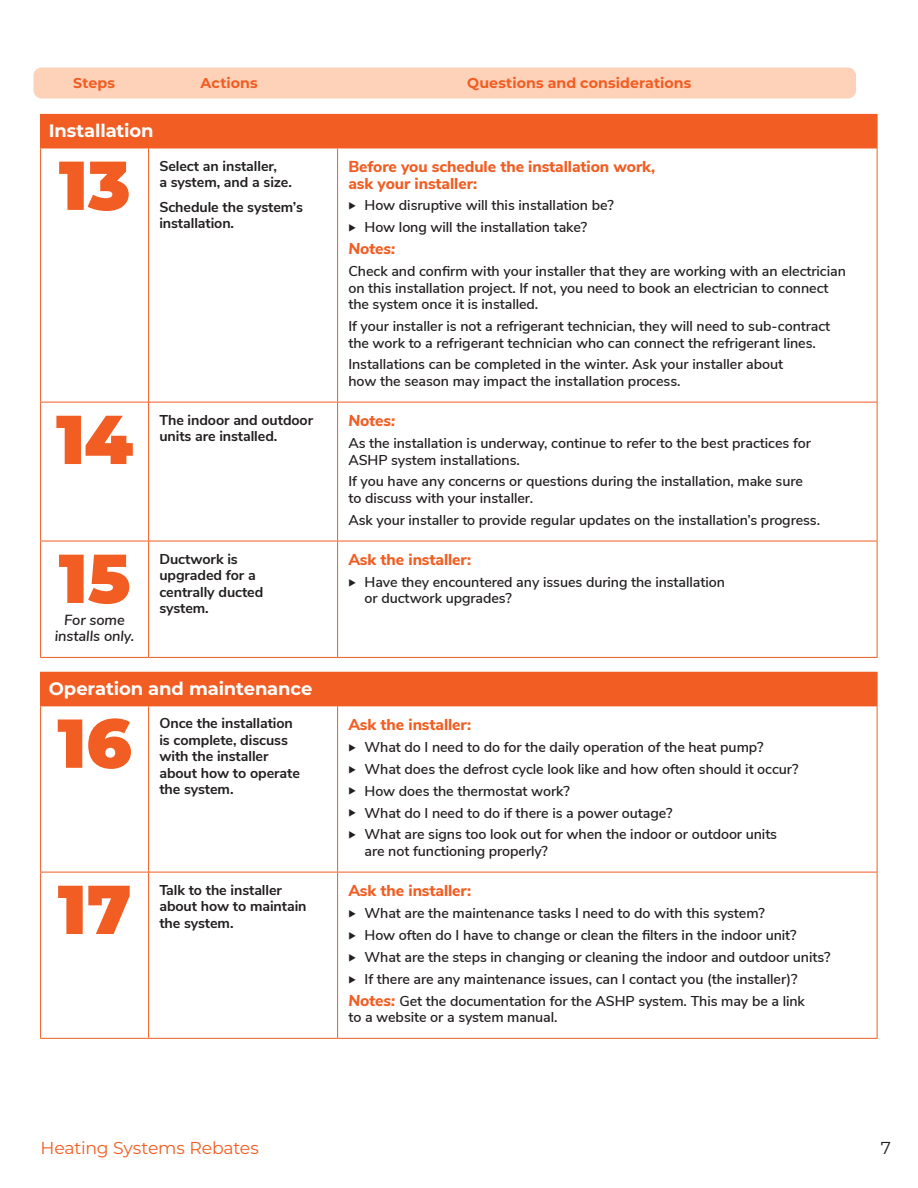
<style>
.page{position:relative;width:918px;height:1188px;background:#fff}
.page>*{position:absolute;margin:0;border:0;box-sizing:border-box;transform-origin:0 0}
.t1{font:900 69px "Montserrat";letter-spacing:.005em;color:#f15d22}
.t2{font:700 18px "Montserrat";letter-spacing:-.01em;color:#fff}
.t3{font:17.25px "Montserrat";letter-spacing:-.01em;color:#f15d22}
.t4{font:17.25px "Montserrat";color:#231f20}
.t5{font:800 15.75px/16.5px "Nunito Sans";letter-spacing:-.005em;color:#f15d22}
.t6{font:italic 800 15.75px "Nunito Sans";letter-spacing:-.005em;color:#f15d22}
.t7{font:italic 600 14.7px/16.5px "Nunito Sans";letter-spacing:-.005em;color:#231f20;text-align:center}
.t8{font:600 14.25px/16.5px "Nunito Sans";letter-spacing:-.005em;color:#231f20}
.t9{font:700 14.25px/16.5px "Nunito Sans";letter-spacing:-.005em;color:#231f20}
.t10{font:700 14.25px "Montserrat";letter-spacing:.005em;color:#f15d22}
.s1{font-weight:800;font-style:italic;font-size:15.75px;color:#f15d22}
</style>
<div class="page">
<div style="left:41px;top:114px;width:836px;height:34px;background:#f15d22"></div>
<hr style="left:40px;top:114px;width:109px;height:1px;background:#f15d22">
<hr style="left:40px;top:115px;width:1px;height:33px;background:#f15d22">
<hr style="left:338px;top:114px;width:540px;height:1px;background:#f15d22">
<hr style="left:877px;top:115px;width:1px;height:33px;background:#f15d22">
<hr style="left:40px;top:148px;width:109px;height:1px;background:#f15d22">
<hr style="left:40px;top:148px;width:1px;height:254px;background:#f15d22">
<hr style="left:149px;top:148px;width:189px;height:1px;background:#f15d22">
<hr style="left:148px;top:148px;width:1px;height:254px;background:#f15d22">
<hr style="left:338px;top:148px;width:540px;height:1px;background:#f15d22">
<hr style="left:337px;top:148px;width:1px;height:254px;background:#f15d22">
<hr style="left:877px;top:148px;width:1px;height:254px;background:#f15d22">
<hr style="left:40px;top:402px;width:109px;height:1px;background:#f15d22">
<hr style="left:40px;top:402px;width:1px;height:139px;background:#f15d22">
<hr style="left:149px;top:402px;width:189px;height:1px;background:#f15d22">
<hr style="left:148px;top:402px;width:1px;height:139px;background:#f15d22">
<hr style="left:338px;top:402px;width:540px;height:1px;background:#f15d22">
<hr style="left:337px;top:402px;width:1px;height:139px;background:#f15d22">
<hr style="left:877px;top:402px;width:1px;height:139px;background:#f15d22">
<hr style="left:40px;top:541px;width:109px;height:1px;background:#f15d22">
<hr style="left:40px;top:541px;width:1px;height:116px;background:#f15d22">
<hr style="left:149px;top:541px;width:189px;height:1px;background:#f15d22">
<hr style="left:148px;top:541px;width:1px;height:116px;background:#f15d22">
<hr style="left:338px;top:541px;width:540px;height:1px;background:#f15d22">
<hr style="left:337px;top:541px;width:1px;height:116px;background:#f15d22">
<hr style="left:877px;top:541px;width:1px;height:116px;background:#f15d22">
<hr style="left:40px;top:657px;width:109px;height:1px;background:#f15d22">
<hr style="left:149px;top:657px;width:189px;height:1px;background:#f15d22">
<hr style="left:338px;top:657px;width:540px;height:1px;background:#f15d22">
<div style="left:41px;top:672px;width:836px;height:34px;background:#f15d22"></div>
<hr style="left:40px;top:672px;width:109px;height:1px;background:#f15d22">
<hr style="left:40px;top:673px;width:1px;height:33px;background:#f15d22">
<hr style="left:338px;top:672px;width:540px;height:1px;background:#f15d22">
<hr style="left:877px;top:673px;width:1px;height:33px;background:#f15d22">
<hr style="left:40px;top:706px;width:109px;height:1px;background:#f15d22">
<hr style="left:40px;top:706px;width:1px;height:166px;background:#f15d22">
<hr style="left:149px;top:706px;width:189px;height:1px;background:#f15d22">
<hr style="left:148px;top:706px;width:1px;height:166px;background:#f15d22">
<hr style="left:338px;top:706px;width:540px;height:1px;background:#f15d22">
<hr style="left:337px;top:706px;width:1px;height:166px;background:#f15d22">
<hr style="left:877px;top:706px;width:1px;height:166px;background:#f15d22">
<hr style="left:40px;top:872px;width:109px;height:1px;background:#f15d22">
<hr style="left:40px;top:872px;width:1px;height:166px;background:#f15d22">
<hr style="left:149px;top:872px;width:189px;height:1px;background:#f15d22">
<hr style="left:148px;top:872px;width:1px;height:166px;background:#f15d22">
<hr style="left:338px;top:872px;width:540px;height:1px;background:#f15d22">
<hr style="left:337px;top:872px;width:1px;height:166px;background:#f15d22">
<hr style="left:877px;top:872px;width:1px;height:166px;background:#f15d22">
<hr style="left:40px;top:1038px;width:109px;height:1px;background:#f15d22">
<hr style="left:149px;top:1038px;width:189px;height:1px;background:#f15d22">
<hr style="left:338px;top:1038px;width:540px;height:1px;background:#f15d22">
<div style="left:33px;top:68px;width:823px;height:31px;background:#fdd2b9;border-radius:8px"></div>
<p class="t10" style="left:73px;top:72px;width:43px">Steps</p>
<p class="t10" style="left:201px;top:72px;width:59px">Actions</p>
<p class="t10" style="left:467px;top:72px;width:226px">Questions and considerations</p>
<p class="t2" style="left:49px;top:118px;width:106px">Installation</p>
<h1 class="t1" style="left:59px;top:134px;width:73px">13</h1>
<p class="t9" style="left:159px;top:156px;width:134px">Select an installer,<br>a system, and a size.</p>
<p class="t9" style="left:159px;top:198px;width:145px">Schedule the system’s installation.</p>
<p class="t5" style="left:348px;top:157px;width:308px">Before you schedule the installation work, ask your installer:</p>
<p class="t8" style="left:348px;top:196px;width:267px">◆ How disruptive will this installation be?</p>
<p class="t8" style="left:348px;top:218px;width:240px">◆ How long will the installation take?</p>
<p class="t6" style="left:348px;top:237px;width:48px">Notes:</p>
<p class="t8" style="left:348px;top:262px;width:499px">Check and confirm with your installer that they are working with an electrician on this installation project. If not, you need to book an electrician to connect the system once it is installed.</p>
<p class="t8" style="left:348px;top:317px;width:483px">If your installer is not a refrigerant technician, they will need to sub-contract the work to a refrigerant technician who can connect the refrigerant lines.</p>
<p class="t8" style="left:348px;top:355px;width:436px">Installations can be completed in the winter. Ask your installer about how the season may impact the installation process.</p>
<h1 class="t1" style="left:56px;top:388px;width:79px">14</h1>
<p class="t9" style="left:159px;top:411px;width:155px">The indoor and outdoor units are installed.</p>
<p class="t6" style="left:348px;top:409px;width:48px">Notes:</p>
<p class="t8" style="left:348px;top:434px;width:464px">As the installation is underway, continue to refer to the best practices for<br>ASHP system installations.</p>
<p class="t8" style="left:348px;top:472px;width:456px">If you have any concerns or questions during the installation, make sure to discuss with your installer.</p>
<p class="t8" style="left:348px;top:511px;width:473px">Ask your installer to provide regular updates on the installation’s progress.</p>
<h1 class="t1" style="left:59px;top:527px;width:73px">15</h1>
<p class="t7" style="left:55px;top:611px;width:81px">For some installs only.</p>
<p class="t9" style="left:159px;top:550px;width:105px">Ductwork is upgraded for a centrally ducted system.</p>
<p class="t5" style="left:348px;top:550px;width:124px">Ask the installer:</p>
<p class="t8" style="left:365px;top:573px;width:362px;text-indent:-16px">◆ Have they encountered any issues during the installation or ductwork upgrades?</p>
<p class="t2" style="left:49px;top:676px;width:265px">Operation and maintenance</p>
<h1 class="t1" style="left:57px;top:691px;width:76px">16</h1>
<p class="t9" style="left:159px;top:714px;width:142px">Once the installation is complete, discuss with the installer about how to operate the system.</p>
<p class="t5" style="left:348px;top:715px;width:124px">Ask the installer:</p>
<p class="t8" style="left:348px;top:738px;width:417px">◆ What do I need to do for the daily operation of the heat pump?</p>
<p class="t8" style="left:348px;top:760px;width:452px">◆ What does the defrost cycle look like and how often should it occur?</p>
<p class="t8" style="left:348px;top:782px;width:223px">◆ How does the thermostat work?</p>
<p class="t8" style="left:348px;top:803px;width:326px">◆ What do I need to do if there is a power outage?</p>
<p class="t8" style="left:365px;top:825px;width:414px;text-indent:-16px">◆ What are signs too look out for when the indoor or outdoor units are not functioning properly?</p>
<h1 class="t1" style="left:58px;top:858px;width:75px">17</h1>
<p class="t9" style="left:159px;top:881px;width:149px">Talk to the installer about how to maintain the system.</p>
<p class="t5" style="left:348px;top:882px;width:124px">Ask the installer:</p>
<p class="t8" style="left:348px;top:904px;width:418px">◆ What are the maintenance tasks I need to do with this system?</p>
<p class="t8" style="left:348px;top:926px;width:450px">◆ How often do I have to change or clean the filters in the indoor unit?</p>
<p class="t8" style="left:348px;top:948px;width:484px">◆ What are the steps in changing or cleaning the indoor and outdoor units?</p>
<p class="t8" style="left:348px;top:967px;width:458px;line-height:21.9px">◆ If there are any maintenance issues, can I contact you (the installer)?<br><span class="s1">Notes:</span> Get the documentation for the ASHP system. This may be a link</p>
<p class="t8" style="left:348px;top:1008px;width:211px">to a website or a system manual.</p>
<p class="t3" style="left:40px;top:1136px;width:220px">Heating Systems Rebates</p>
<p class="t4" style="left:881px;top:1136px;width:12px">7</p>
</div>
